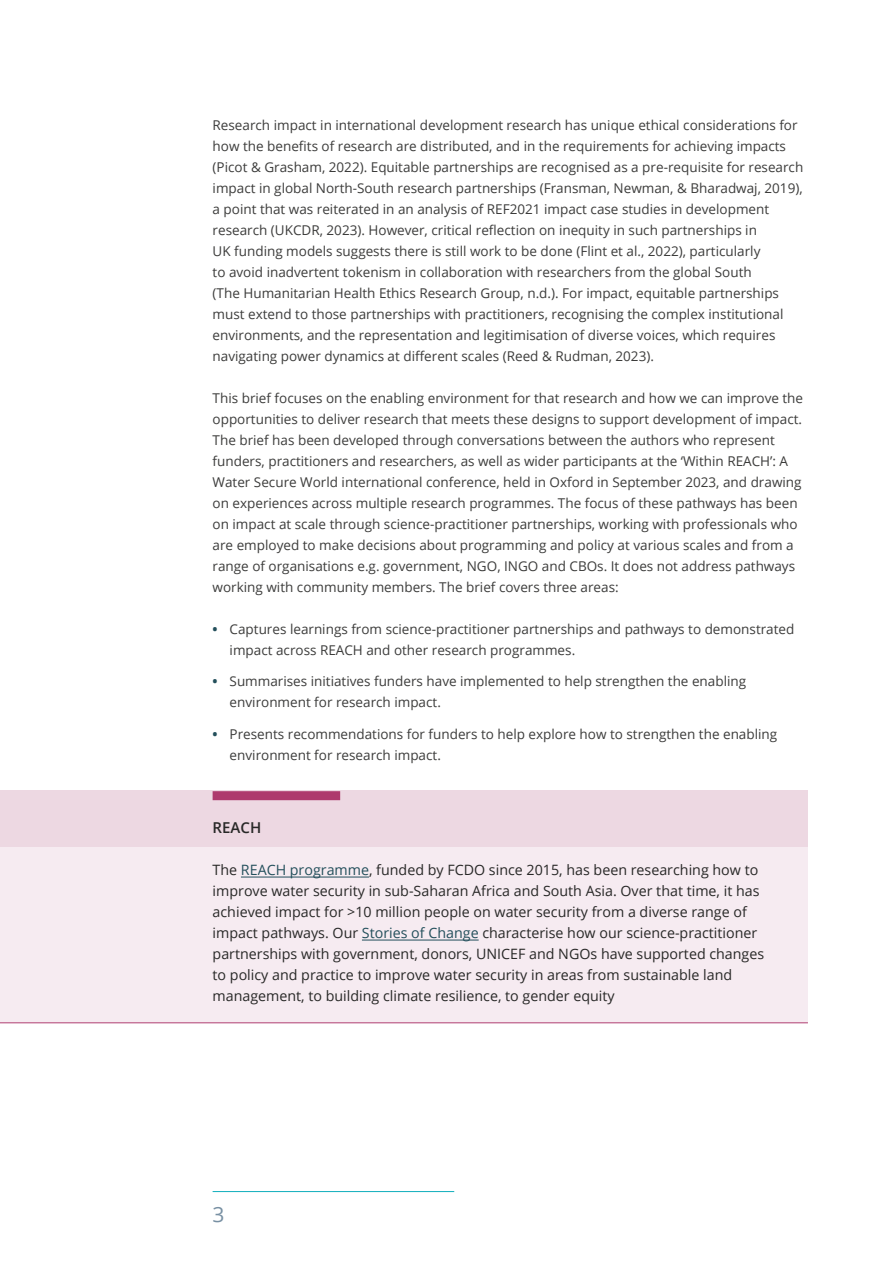
<style>
.page{position:relative;width:893px;height:1263px;background:#fff}
.page>*{position:absolute;margin:0;border:0;box-sizing:border-box;transform-origin:0 0}
.t1{font:21px "Open Sans";color:#7890a3}
.box-title{font:600 15px "Open Sans";color:#282827}
.box-text-lastline{font:14.25px/21px "Open Sans";color:#282827}
.t2{font:13.5px/21px "Open Sans";color:#3c3c3b}
.s1{font-weight:700;color:#234f5b}
.s2{color:#234f5b}
</style>
<div class="page">
<hr style="left:213px;top:1191px;width:241px;height:1px;background:#10aebc">
<div style="left:0;top:790px;width:808px;height:59px;background:#edd8e2"></div>
<div style="left:213px;top:791px;width:127px;height:9px;background:#ae396d"></div>
<div style="left:0;top:847px;width:808px;height:174px;background:#f6ebf1"></div>
<hr style="left:241px;top:877px;width:128px;height:1px;background:#234f5b">
<hr style="left:362px;top:940px;width:117px;height:1px;background:#234f5b">
<hr style="left:0;top:1022px;width:808px;height:1px;background:#ae396d">
<p class="t2" style="left:213px;top:114px;width:592px">Research impact in international development research has unique ethical considerations for how the benefits of research are distributed, and in the requirements for achieving impacts (Picot &amp; Grasham, 2022). Equitable partnerships are recognised as a pre-requisite for research impact in global North-South research partnerships (Fransman, Newman, &amp; Bharadwaj, 2019), a point that was reiterated in an analysis of REF2021 impact case studies in development research (UKCDR, 2023). However, critical reflection on inequity in such partnerships in<br>UK funding models suggests there is still work to be done (Flint et al., 2022), particularly<br>to avoid inadvertent tokenism in collaboration with researchers from the global South<br>(The Humanitarian Health Ethics Research Group, n.d.). For impact, equitable partnerships must extend to those partnerships with practitioners, recognising the complex institutional environments, and the representation and legitimisation of diverse voices, which requires navigating power dynamics at different scales (Reed &amp; Rudman, 2023).</p>
<p class="t2" style="left:213px;top:387px;width:592px">This brief focuses on the enabling environment for that research and how we can improve the opportunities to deliver research that meets these designs to support development of impact.<br>The brief has been developed through conversations between the authors who represent funders, practitioners and researchers, as well as wider participants at the ‘Within REACH’: A Water Secure World international conference, held in Oxford in September 2023, and drawing on experiences across multiple research programmes. The focus of these pathways has been on impact at scale through science-practitioner partnerships, working with professionals who are employed to make decisions about programming and policy at various scales and from a range of organisations e.g. government, NGO, INGO and CBOs. It does not address pathways working with community members. The brief covers three areas:</p>
<p class="t2" style="left:230px;top:618px;width:566px;text-indent:-17px"><span class="s1">•</span> Captures learnings from science-practitioner partnerships and pathways to demonstrated impact across REACH and other research programmes.</p>
<p class="t2" style="left:230px;top:670px;width:518px;text-indent:-17px"><span class="s1">•</span> Summarises initiatives funders have implemented to help strengthen the enabling environment for research impact.</p>
<p class="t2" style="left:230px;top:723px;width:549px;text-indent:-17px"><span class="s1">•</span> Presents recommendations for funders to help explore how to strengthen the enabling environment for research impact.</p>
<p class="box-title" style="left:213px;top:817px;width:50px">REACH</p>
<p class="box-text-lastline" style="left:213px;top:859px;width:553px">The <span class="s2">REACH programme</span>, funded by FCDO since 2015, has been researching how to improve water security in sub-Saharan Africa and South Asia. Over that time, it has achieved impact for &gt;10 million people on water security from a diverse range of impact pathways. Our <span class="s2">Stories of Change</span> characterise how our science-practitioner partnerships with government, donors, UNICEF and NGOs have supported changes to policy and practice to improve water security in areas from sustainable land management, to building climate resilience, to gender equity</p>
<h1 class="t1" style="left:213px;top:1200px;width:14px">3</h1>
</div>
